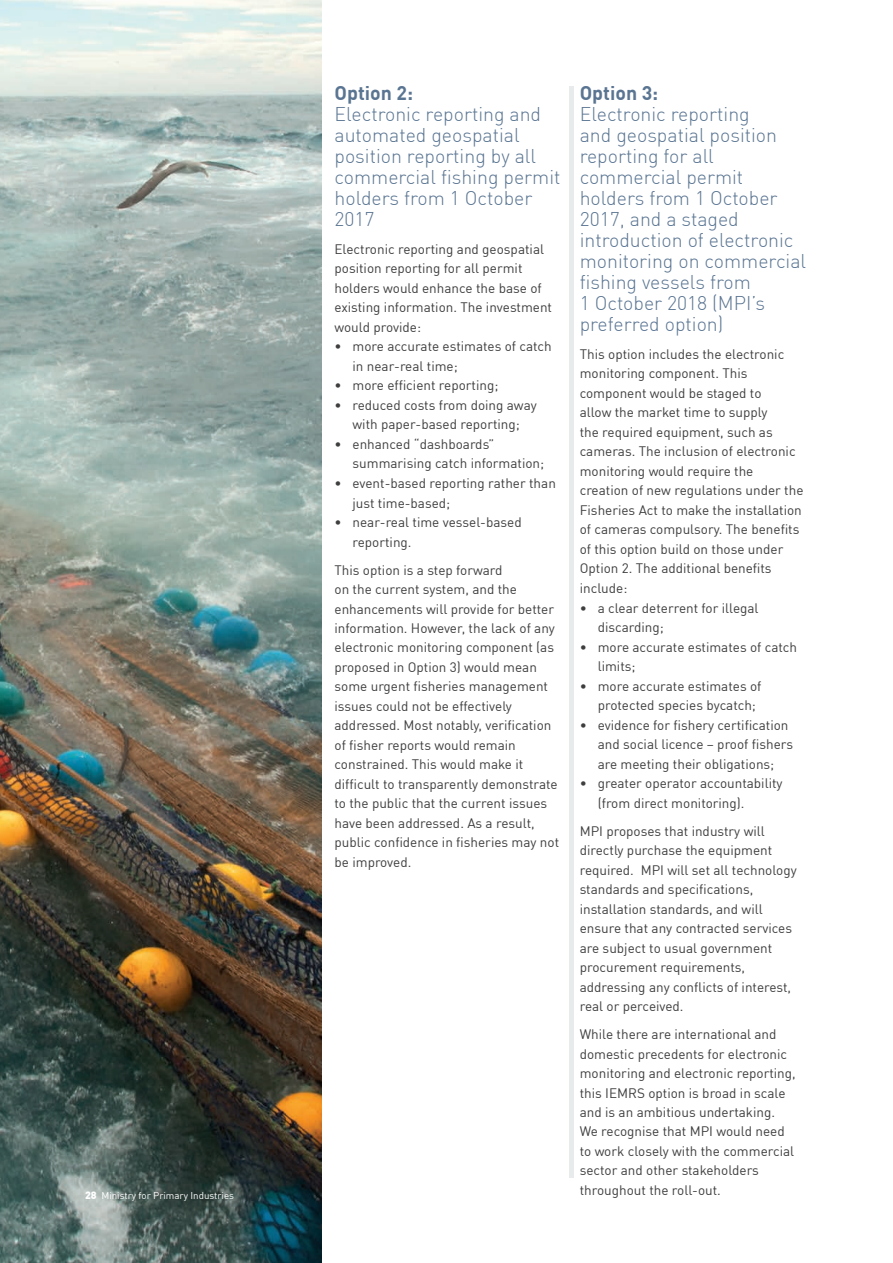
<style>
.page{position:relative;width:893px;height:1263px;background:#fff}
.page>*{position:absolute;margin:0;border:0;box-sizing:border-box;transform-origin:0 0}
._3_different{font:300 19.5px/21px "DIN";color:#5a7592}
.body_text{font:13.5px/19.5px "DIN";color:#3e3e3f}
.body_text_before_bul{font:13.5px/19.5px "DIN";color:#3e3e3f}
.Folios{font:9.75px "DIN";color:#fff}
.s1{font-weight:900;font-size:10.5px}
.s2{font-weight:700}
</style>
<div class="page">
<img style="left:0;top:0;width:322px;height:1263px">
<hr style="left:569px;top:87px;width:4px;height:1091px;background:#e1e6e6">
<p class="Folios" style="left:85px;top:1189px;width:151px"><span class="s1">28</span> Ministry for Primary Industries</p>
<p class="_3_different" style="left:334px;top:82px;width:227px"><span class="s2">Option 2:<br></span>Electronic reporting and automated geospatial position reporting by all commercial fishing permit holders from 1 October<br>2017</p>
<p class="body_text_before_bul" style="left:334px;top:239px;width:219px">Electronic reporting and geospatial position reporting for all permit holders would enhance the base of existing information. The investment would provide:</p>
<p class="body_text" style="left:352px;top:337px;width:201px;text-indent:-18px">• more accurate estimates of catch in near-real time;</p>
<p class="body_text" style="left:334px;top:376px;width:165px">• more efficient reporting;</p>
<p class="body_text" style="left:334px;top:395px;width:204px;text-align:center">• reduced costs from doing away with paper-based reporting;</p>
<p class="body_text" style="left:352px;top:434px;width:193px;text-indent:-18px">• enhanced “dashboards” summarising catch information;</p>
<p class="body_text" style="left:352px;top:473px;width:205px;text-indent:-18px">• event-based reporting rather than just time-based;</p>
<p class="body_text" style="left:352px;top:512px;width:171px;text-indent:-18px">• near-real time vessel-based reporting.</p>
<p class="body_text" style="left:334px;top:560px;width:226px">This option is a step forward<br>on the current system, and the enhancements will provide for better information. However, the lack of any electronic monitoring component (as proposed in Option 3) would mean some urgent fisheries management issues could not be effectively addressed. Most notably, verification of fisher reports would remain constrained. This would make it difficult to transparently demonstrate to the public that the current issues have been addressed. As a result, public confidence in fisheries may not be improved.</p>
<p class="_3_different" style="left:580px;top:82px;width:228px"><span class="s2">Option 3:<br></span>Electronic reporting<br>and geospatial position reporting for all commercial permit holders from 1 October<br>2017, and a staged introduction of electronic monitoring on commercial fishing vessels from<br>1 October 2018 (MPI’s preferred option)</p>
<p class="body_text_before_bul" style="left:580px;top:344px;width:225px">This option includes the electronic monitoring component. This component would be staged to<br>allow the market time to supply<br>the required equipment, such as cameras. The inclusion of electronic monitoring would require the creation of new regulations under the<br>Fisheries Act to make the installation of cameras compulsory. The benefits of this option build on those under<br>Option 2. The additional benefits include:</p>
<p class="body_text" style="left:598px;top:598px;width:162px;text-indent:-18px">• a clear deterrent for illegal discarding;</p>
<p class="body_text" style="left:598px;top:637px;width:201px;text-indent:-18px">• more accurate estimates of catch limits;</p>
<p class="body_text" style="left:598px;top:676px;width:165px;text-indent:-18px">• more accurate estimates of protected species bycatch;</p>
<p class="body_text" style="left:598px;top:715px;width:197px;text-indent:-18px">• evidence for fishery certification and social licence – proof fishers are meeting their obligations;</p>
<p class="body_text" style="left:598px;top:773px;width:186px;text-indent:-18px">• greater operator accountability (from direct monitoring).</p>
<p class="body_text" style="left:580px;top:821px;width:219px">MPI proposes that industry will directly purchase the equipment required. MPI will set all technology standards and specifications, installation standards, and will ensure that any contracted services are subject to usual government procurement requirements, addressing any conflicts of interest, real or perceived.</p>
<p class="body_text" style="left:580px;top:1024px;width:217px">While there are international and domestic precedents for electronic monitoring and electronic reporting, this IEMRS option is broad in scale and is an ambitious undertaking.<br>We recognise that MPI would need to work closely with the commercial sector and other stakeholders throughout the roll-out.</p>
</div>
